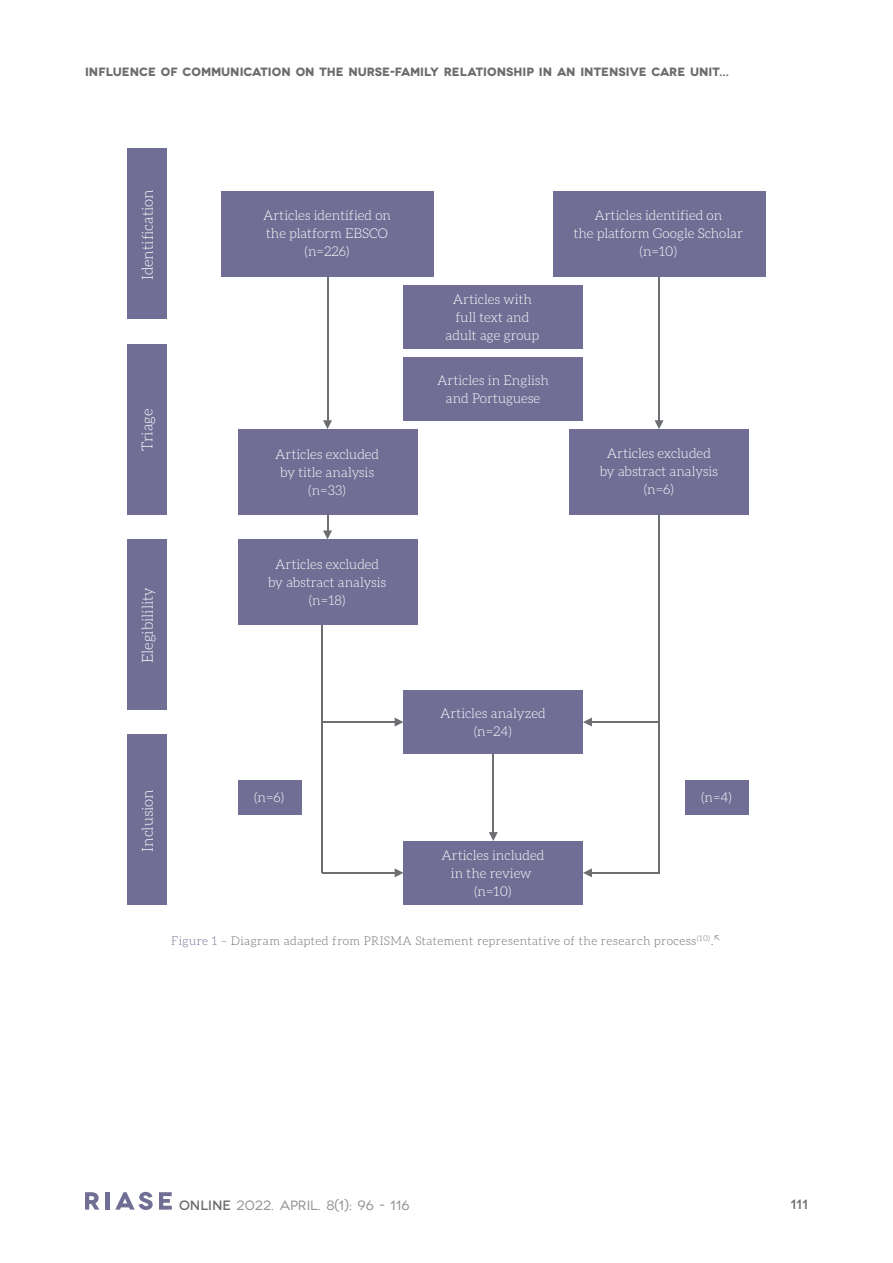
<style>
.page{position:relative;width:893px;height:1263px;background:#fff}
.page>*{position:absolute;margin:0;border:0;box-sizing:border-box;transform-origin:0 0}
.t1{font:300 15px "Aleo";color:#fff}
.t2{font:300 13.5px/18px "Aleo";color:#fff;text-align:center}
.t3{font:13.5px "Novecentowide";letter-spacing:.005em;color:#939598}
.t4{font:500 13.5px "Novecentowide";color:#6c6d70}
.t5{font:300 12px "Aleo";letter-spacing:.03em;color:#6c6d70}
.t6{font:700 12px "Novecentowide";color:#6c6d70}
.s1{color:#716e95}
.s2{font-weight:500;color:#6c6d70}
</style>
<div class="page">
<svg style="left:85px;top:1192px;width:14px;height:17px"></svg>
<hr style="left:106px;top:1192px;width:4px;height:17px;background:#716e95">
<svg style="left:115px;top:1192px;width:38px;height:18px"></svg>
<svg style="left:159px;top:1192px;width:13px;height:17px"></svg>
<hr style="left:493px;top:740px;width:1px;height:95px;background:#6d6e71">
<svg style="left:489px;top:832px;width:9px;height:9px"></svg>
<svg style="left:323px;top:530px;width:9px;height:9px"></svg>
<hr style="left:327px;top:501px;width:1px;height:32px;background:#6d6e71">
<hr style="left:322px;top:624px;width:1px;height:249px;background:#6d6e71">
<svg style="left:323px;top:420px;width:9px;height:9px"></svg>
<hr style="left:327px;top:273px;width:1px;height:150px;background:#6d6e71">
<svg style="left:655px;top:420px;width:8px;height:9px"></svg>
<hr style="left:658px;top:244px;width:2px;height:179px;background:#6d6e71">
<svg style="left:395px;top:718px;width:8px;height:8px"></svg>
<hr style="left:322px;top:721px;width:76px;height:2px;background:#6d6e71">
<div style="left:221px;top:191px;width:213px;height:85px;background:#716e95"></div>
<div style="left:403px;top:285px;width:180px;height:64px;background:#716e95"></div>
<div style="left:403px;top:841px;width:180px;height:64px;background:#716e95"></div>
<div style="left:128px;top:735px;width:39px;height:170px;background:#716e95"></div>
<div style="left:128px;top:344px;width:39px;height:170px;background:#716e95"></div>
<div style="left:128px;top:149px;width:39px;height:170px;background:#716e95"></div>
<div style="left:128px;top:539px;width:39px;height:170px;background:#716e95"></div>
<div style="left:238px;top:429px;width:179px;height:85px;background:#716e95"></div>
<div style="left:569px;top:429px;width:180px;height:85px;background:#716e95"></div>
<div style="left:553px;top:191px;width:212px;height:85px;background:#716e95"></div>
<div style="left:403px;top:357px;width:180px;height:64px;background:#716e95"></div>
<div style="left:238px;top:539px;width:179px;height:85px;background:#716e95"></div>
<div style="left:403px;top:690px;width:180px;height:64px;background:#716e95"></div>
<svg style="left:583px;top:718px;width:9px;height:8px"></svg>
<hr style="left:589px;top:721px;width:71px;height:2px;background:#6d6e71">
<svg style="left:583px;top:868px;width:9px;height:9px"></svg>
<hr style="left:589px;top:872px;width:71px;height:1px;background:#6d6e71">
<hr style="left:658px;top:514px;width:2px;height:359px;background:#6d6e71">
<svg style="left:395px;top:868px;width:8px;height:9px"></svg>
<hr style="left:322px;top:872px;width:76px;height:1px;background:#6d6e71">
<div style="left:238px;top:780px;width:64px;height:34px;background:#716e95"></div>
<div style="left:685px;top:780px;width:64px;height:34px;background:#716e95"></div>
<p class="t6" style="left:85px;top:64px;width:645px">INFLUENCE OF COMMUNICATION ON THE NURSE-FAMILY RELATIONSHIP IN AN INTENSIVE CARE UNIT...</p>
<p class="t1" style="left:138px;top:280px;width:93px;rotate:-90deg">Identification</p>
<p class="t1" style="left:138px;top:451px;width:44px;rotate:-90deg">Triage</p>
<p class="t2" style="left:263px;top:206px;width:129px">Articles identified on the platform EBSCO (n=226)</p>
<p class="t2" style="left:275px;top:444px;width:106px">Articles excluded by title analysis (n=33)</p>
<p class="t2" style="left:446px;top:289px;width:95px">Articles with full text and adult age group</p>
<p class="t2" style="left:437px;top:371px;width:113px">Articles in English and Portuguese</p>
<p class="t2" style="left:574px;top:206px;width:171px">Articles identified on<br>the platform Google Scholar (n=10)</p>
<p class="t2" style="left:600px;top:444px;width:120px">Articles excluded by abstract analysis (n=6)</p>
<p class="t1" style="left:138px;top:663px;width:78px;rotate:-90deg">Elegibilility</p>
<p class="t2" style="left:268px;top:554px;width:120px">Articles excluded by abstract analysis (n=18)</p>
<p class="t2" style="left:440px;top:704px;width:107px">Articles analyzed (n=24)</p>
<p class="t1" style="left:138px;top:852px;width:64px;rotate:-90deg">Inclusion</p>
<p class="t2" style="left:254px;top:787px;width:32px">(n=6)</p>
<p class="t2" style="left:701px;top:787px;width:32px">(n=4)</p>
<p class="t2" style="left:441px;top:845px;width:104px">Articles included in the review (n=10)</p>
<p class="t5" style="left:171px;top:933px;width:551px"><span class="s1">Figure 1</span> – Diagram adapted from PRISMA Statement representative of the research process<sup>(10)</sup>.<sup>↖</sup></p>
<p class="t3" style="left:179px;top:1195px;width:232px"><span class="s2">ONLINE</span> 2022. April. 8(1): 96 - 116</p>
<p class="t4" style="left:790px;top:1195px;width:19px">111</p>
</div>
